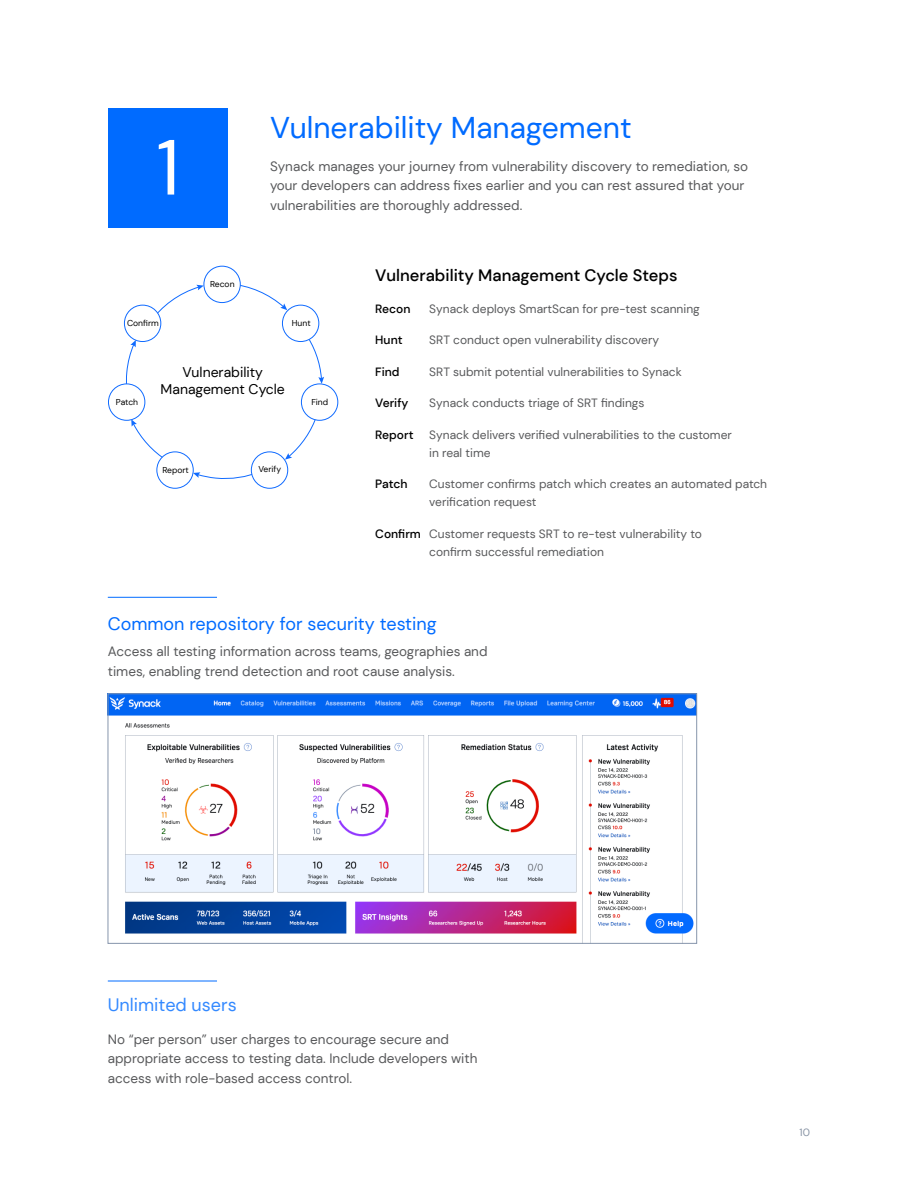
<style>
.page{position:relative;width:918px;height:1188px;background:#fff}
.page>*{position:absolute;margin:0;border:0;box-sizing:border-box;transform-origin:0 0}
.t1{font:78px "DM Sans";color:#fff}
.t2{font:30px "DM Sans";color:#006bff}
.t3{font:18px "DM Sans";color:#006bff}
.t4{font:18px "DM Sans";color:#3389ff}
.t5{font:500 16.5px "DM Sans";color:#000}
.t6{font:13.95px/16.8px "DM Sans";color:#000;text-align:center}
.t7{font:13.5px/19.5px "DM Sans";color:#58595b}
.t8{font:12px/18px "DM Sans";color:#58595b}
.t9{font:500 12px "DM Sans";color:#000}
.t10{font:10.5px "DM Sans";color:#8793a4}
.t11{font:8.55px "DM Sans";color:#000}
.s1{font-weight:500;color:#000}
</style>
<div class="page">
<img style="left:110px;top:696px;width:585px;height:246px">
<div style="left:108px;top:694px;width:589px;height:250px;border:1px solid #8695ac"></div>
<hr style="left:108px;top:597px;width:109px;height:1px;background:#006bff">
<svg style="left:229px;top:285px;width:58px;height:25px"></svg>
<div style="left:204px;top:266px;width:36px;height:37px;background:#fff;border-radius:50%"></div>
<div style="left:203px;top:266px;width:38px;height:37px;border:1px solid #106bff;border-radius:50%"></div>
<svg style="left:126px;top:340px;width:10px;height:46px"></svg>
<svg style="left:131px;top:419px;width:37px;height:43px"></svg>
<svg style="left:193px;top:471px;width:61px;height:9px"></svg>
<svg style="left:285px;top:414px;width:30px;height:46px"></svg>
<svg style="left:305px;top:332px;width:19px;height:51px"></svg>
<svg style="left:149px;top:285px;width:55px;height:39px"></svg>
<div style="left:282px;top:305px;width:37px;height:37px;background:#fff;border-radius:50%"></div>
<div style="left:282px;top:305px;width:37px;height:37px;border:1px solid #106bff;border-radius:50%"></div>
<div style="left:301px;top:384px;width:37px;height:36px;background:#fff;border-radius:50%"></div>
<div style="left:301px;top:383px;width:37px;height:38px;border:1px solid #106bff;border-radius:50%"></div>
<div style="left:251px;top:452px;width:37px;height:36px;background:#fff;border-radius:50%"></div>
<div style="left:251px;top:451px;width:37px;height:38px;border:1px solid #106bff;border-radius:50%"></div>
<div style="left:157px;top:452px;width:36px;height:36px;background:#fff;border-radius:50%"></div>
<div style="left:156px;top:451px;width:38px;height:38px;border:1px solid #106bff;border-radius:50%"></div>
<div style="left:108px;top:384px;width:37px;height:36px;background:#fff;border-radius:50%"></div>
<div style="left:108px;top:383px;width:37px;height:38px;border:1px solid #106bff;border-radius:50%"></div>
<div style="left:124px;top:305px;width:37px;height:37px;background:#fff;border-radius:50%"></div>
<div style="left:124px;top:305px;width:37px;height:37px;border:1px solid #106bff;border-radius:50%"></div>
<div style="left:108px;top:108px;width:120px;height:120px;background:#006bff"></div>
<hr style="left:108px;top:981px;width:109px;height:1px;background:#006bff">
<h1 class="t1" style="left:156px;top:119px;width:25px">1</h1>
<h2 class="t2" style="left:270px;top:109px;width:363px">Vulnerability Management</h2>
<p class="t7" style="left:270px;top:156px;width:480px">Synack manages your journey from vulnerability discovery to remediation, so your developers can address fixes earlier and you can rest assured that your vulnerabilities are thoroughly addressed.</p>
<p class="t11" style="left:127px;top:318px;width:33px">Confirm</p>
<p class="t11" style="left:210px;top:278px;width:26px">Recon</p>
<p class="t11" style="left:292px;top:318px;width:20px">Hunt</p>
<p class="t11" style="left:116px;top:396px;width:24px">Patch</p>
<p class="t6" style="left:161px;top:364px;width:126px">Vulnerability<br>Management Cycle</p>
<p class="t11" style="left:311px;top:396px;width:18px">Find</p>
<p class="t11" style="left:162px;top:464px;width:28px">Report</p>
<p class="t11" style="left:258px;top:464px;width:24px">Verify</p>
<p class="t5" style="left:375px;top:265px;width:304px">Vulnerability Management Cycle Steps</p>
<p class="t9" style="left:375px;top:301px;width:37px">Recon</p>
<p class="t8" style="left:429px;top:299px;width:272px">Synack deploys SmartScan for pre-test scanning</p>
<p class="t9" style="left:375px;top:332px;width:29px">Hunt</p>
<p class="t8" style="left:429px;top:331px;width:231px">SRT conduct open vulnerability discovery</p>
<p class="t9" style="left:375px;top:364px;width:26px">Find</p>
<p class="t8" style="left:429px;top:362px;width:254px">SRT submit potential vulnerabilities to Synack</p>
<p class="t9" style="left:375px;top:395px;width:35px">Verify</p>
<p class="t8" style="left:429px;top:394px;width:217px">Synack conducts triage of SRT findings</p>
<p class="t9" style="left:375px;top:427px;width:40px">Report</p>
<p class="t8" style="left:429px;top:425px;width:304px">Synack delivers verified vulnerabilities to the customer in real time</p>
<p class="t9" style="left:375px;top:476px;width:34px">Patch</p>
<p class="t8" style="left:429px;top:475px;width:339px">Customer confirms patch which creates an automated patch verification request</p>
<p class="t8" style="left:429px;top:524px;width:274px;text-indent:-54px"><span class="s1">Confirm</span> Customer requests SRT to re-test vulnerability to confirm successful remediation</p>
<h3 class="t3" style="left:108px;top:612px;width:330px">Common repository for security testing</h3>
<p class="t7" style="left:108px;top:642px;width:381px">Access all testing information across teams, geographies and times, enabling trend detection and root cause analysis.</p>
<h3 class="t4" style="left:108px;top:993px;width:130px">Unlimited users</h3>
<p class="t7" style="left:108px;top:1029px;width:371px">No “per person” user charges to encourage secure and appropriate access to testing data. Include developers with access with role-based access control.</p>
<p class="t10" style="left:800px;top:1126px;width:12px">10</p>
</div>
